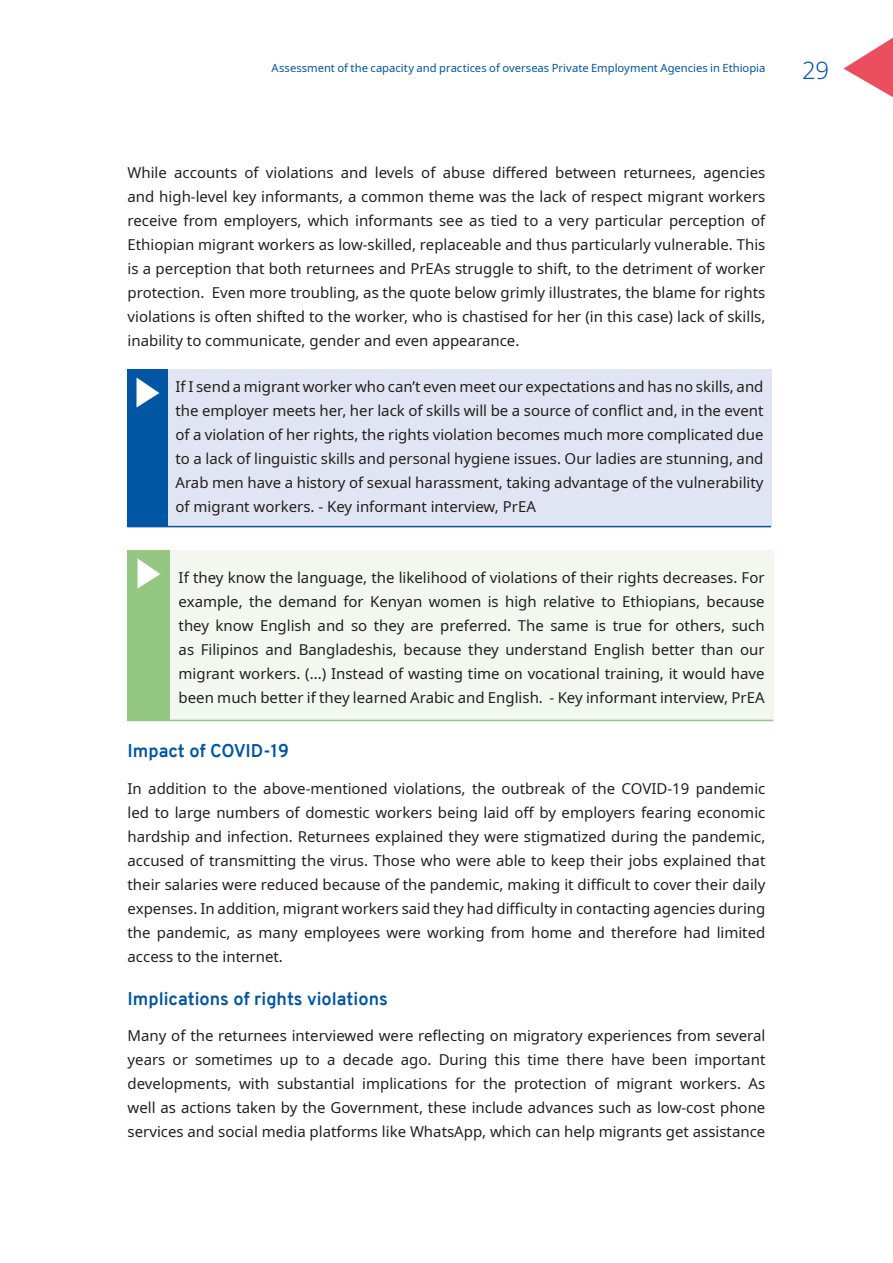
<style>
.page{position:relative;width:893px;height:1263px;background:#fff}
.page>*{position:absolute;margin:0;border:0;box-sizing:border-box;transform-origin:0 0}
.t1{font:300 24px "Noto Sans";color:#0056a3}
.t2{font:700 18px "Overpass";color:#0056a3}
.t3{font:15px/24px "Noto Sans";color:#231f20;text-align:justify}
.t4{font:11.25px "Noto Sans";color:#0056a3}
</style>
<div class="page">
<svg style="left:843px;top:37px;width:50px;height:60px"></svg>
<div style="left:128px;top:369px;width:40px;height:158px;background:#0056a3"></div>
<div style="left:168px;top:369px;width:603px;height:158px;background:#e1e4f3"></div>
<hr style="left:168px;top:526px;width:603px;height:1px;background:#0056a3">
<div style="left:128px;top:550px;width:42px;height:170px;background:#94c782"></div>
<div style="left:170px;top:550px;width:603px;height:170px;background:#f2f7ef"></div>
<hr style="left:128px;top:720px;width:42px;height:1px;background:#94c782">
<hr style="left:170px;top:720px;width:603px;height:1px;background:#94c782">
<p class="t4" style="left:272px;top:60px;width:495px">Assessment of the capacity and practices of overseas Private Employment Agencies in Ethiopia</p>
<h1 class="t1" style="left:802px;top:53px;width:29px">29</h1>
<p class="t3" style="left:128px;top:161px;width:639px">While accounts of violations and levels of abuse differed between returnees, agencies and high-level key informants, a common theme was the lack of respect migrant workers receive from employers, which informants see as tied to a very particular perception of Ethiopian migrant workers as low-skilled, replaceable and thus particularly vulnerable. This is a perception that both returnees and PrEAs struggle to shift, to the detriment of worker protection. Even more troubling, as the quote below grimly illustrates, the blame for rights violations is often shifted to the worker, who is chastised for her (in this case) lack of skills, inability to communicate, gender and even appearance.</p>
<p class="t3" style="left:175px;top:375px;width:590px">If I send a migrant worker who can’t even meet our expectations and has no skills, and the employer meets her, her lack of skills will be a source of conflict and, in the event of a violation of her rights, the rights violation becomes much more complicated due to a lack of linguistic skills and personal hygiene issues. Our ladies are stunning, and Arab men have a history of sexual harassment, taking advantage of the vulnerability of migrant workers. - Key informant interview, PrEA</p>
<p class="t3" style="left:179px;top:566px;width:588px">If they know the language, the likelihood of violations of their rights decreases. For example, the demand for Kenyan women is high relative to Ethiopians, because they know English and so they are preferred. The same is true for others, such as Filipinos and Bangladeshis, because they understand English better than our migrant workers. (...) Instead of wasting time on vocational training, it would have been much better if they learned Arabic and English. - Key informant interview, PrEA</p>
<p class="t2" style="left:128px;top:738px;width:163px">Impact of COVID-19</p>
<p class="t3" style="left:128px;top:777px;width:639px">In addition to the above-mentioned violations, the outbreak of the COVID-19 pandemic led to large numbers of domestic workers being laid off by employers fearing economic hardship and infection. Returnees explained they were stigmatized during the pandemic, accused of transmitting the virus. Those who were able to keep their jobs explained that their salaries were reduced because of the pandemic, making it difficult to cover their daily expenses. In addition, migrant workers said they had difficulty in contacting agencies during the pandemic, as many employees were working from home and therefore had limited access to the internet.</p>
<p class="t2" style="left:128px;top:985px;width:262px">Implications of rights violations</p>
<p class="t3" style="left:128px;top:1024px;width:639px">Many of the returnees interviewed were reflecting on migratory experiences from several years or sometimes up to a decade ago. During this time there have been important developments, with substantial implications for the protection of migrant workers. As well as actions taken by the Government, these include advances such as low-cost phone services and social media platforms like WhatsApp, which can help migrants get assistance</p>
</div>
